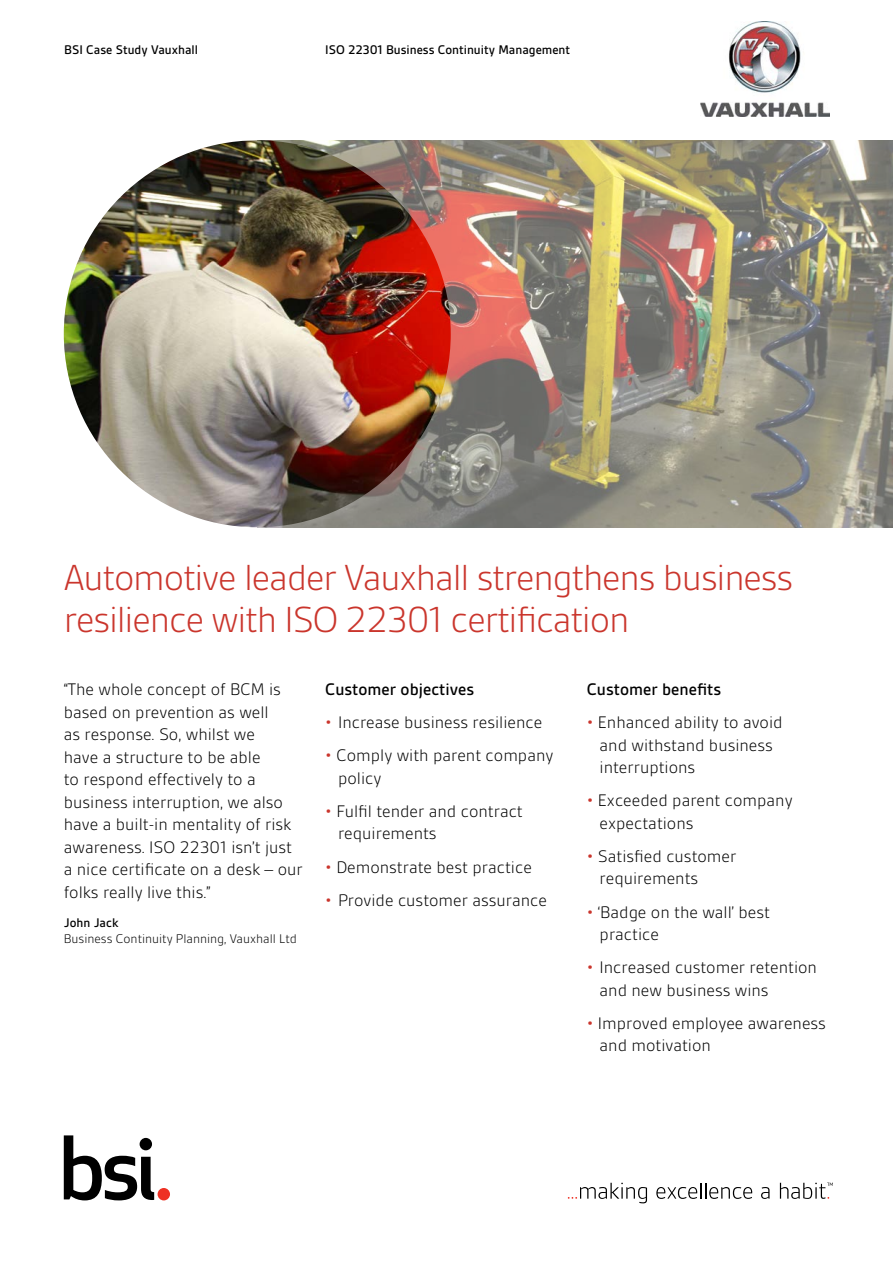
<style>
.page{position:relative;width:893px;height:1263px;background:#fff}
.page>*{position:absolute;margin:0;border:0;box-sizing:border-box;transform-origin:0 0}
.t1{font:300 39px/42px "BSI Gesta";letter-spacing:-.03em;color:#ca352c}
.t2{font:300 18px/22.5px "BSI Gesta";color:#000}
.t3{font:500 18px "BSI Gesta";color:#000}
.t4{font:500 13.5px "BSI Gesta";color:#000}
.t5{font:300 13.5px "BSI Gesta";color:#000}
.s1{color:#ca352c}
</style>
<div class="page">
<svg style="left:64px;top:1135px;width:90px;height:65px"></svg>
<div style="left:158px;top:1188px;width:12px;height:12px;background:#ee3124;border-radius:50%"></div>
<svg style="left:568px;top:1182px;width:79px;height:21px"></svg>
<svg style="left:656px;top:1183px;width:96px;height:16px"></svg>
<svg style="left:761px;top:1187px;width:8px;height:12px"></svg>
<svg style="left:780px;top:1182px;width:53px;height:17px"></svg>
<img style="left:700px;top:21px;width:129px;height:96px">
<img style="left:271px;top:140px;width:622px;height:387px">
<img style="left:64px;top:140px;width:387px;height:387px;border-radius:193px">
<p class="t4" style="left:64px;top:42px;width:135px">BSI Case Study Vauxhall</p>
<p class="t4" style="left:325px;top:42px;width:246px">ISO 22301 Business Continuity Management</p>
<h1 class="t1" style="left:64px;top:556px;width:731px">Automotive leader Vauxhall strengthens business resilience with ISO 22301 certification</h1>
<p class="t2" style="left:64px;top:678px;width:241px">“The whole concept of BCM is based on prevention as well<br>as response. So, whilst we<br>have a structure to be able<br>to respond effectively to a business interruption, we also have a built-in mentality of risk awareness. ISO 22301 isn’t just a nice certificate on a desk – our folks really live this.”</p>
<p class="t4" style="left:64px;top:915px;width:56px">John Jack</p>
<p class="t5" style="left:64px;top:932px;width:235px">Business Continuity Planning, Vauxhall Ltd</p>
<p class="t3" style="left:325px;top:680px;width:150px">Customer objectives</p>
<p class="t2" style="left:325px;top:711px;width:219px"><span class="s1">•</span> Increase business resilience</p>
<p class="t2" style="left:338px;top:744px;width:217px;text-indent:-13px"><span class="s1">•</span> Comply with parent company policy</p>
<p class="t2" style="left:338px;top:800px;width:186px;text-indent:-13px"><span class="s1">•</span> Fulfil tender and contract requirements</p>
<p class="t2" style="left:325px;top:855px;width:208px"><span class="s1">•</span> Demonstrate best practice</p>
<p class="t2" style="left:325px;top:889px;width:223px"><span class="s1">•</span> Provide customer assurance</p>
<p class="t3" style="left:587px;top:680px;width:136px">Customer benefits</p>
<p class="t2" style="left:600px;top:711px;width:185px;text-indent:-13px"><span class="s1">•</span> Enhanced ability to avoid and withstand business interruptions</p>
<p class="t2" style="left:600px;top:789px;width:195px;text-indent:-13px"><span class="s1">•</span> Exceeded parent company expectations</p>
<p class="t2" style="left:600px;top:845px;width:138px;text-indent:-13px"><span class="s1">•</span> Satisfied customer requirements</p>
<p class="t2" style="left:600px;top:901px;width:172px;text-indent:-13px"><span class="s1">•</span> ‘Badge on the wall’ best practice</p>
<p class="t2" style="left:600px;top:956px;width:219px;text-indent:-13px"><span class="s1">•</span> Increased customer retention and new business wins</p>
<p class="t2" style="left:600px;top:1012px;width:228px;text-indent:-13px"><span class="s1">•</span> Improved employee awareness and motivation</p>
</div>
